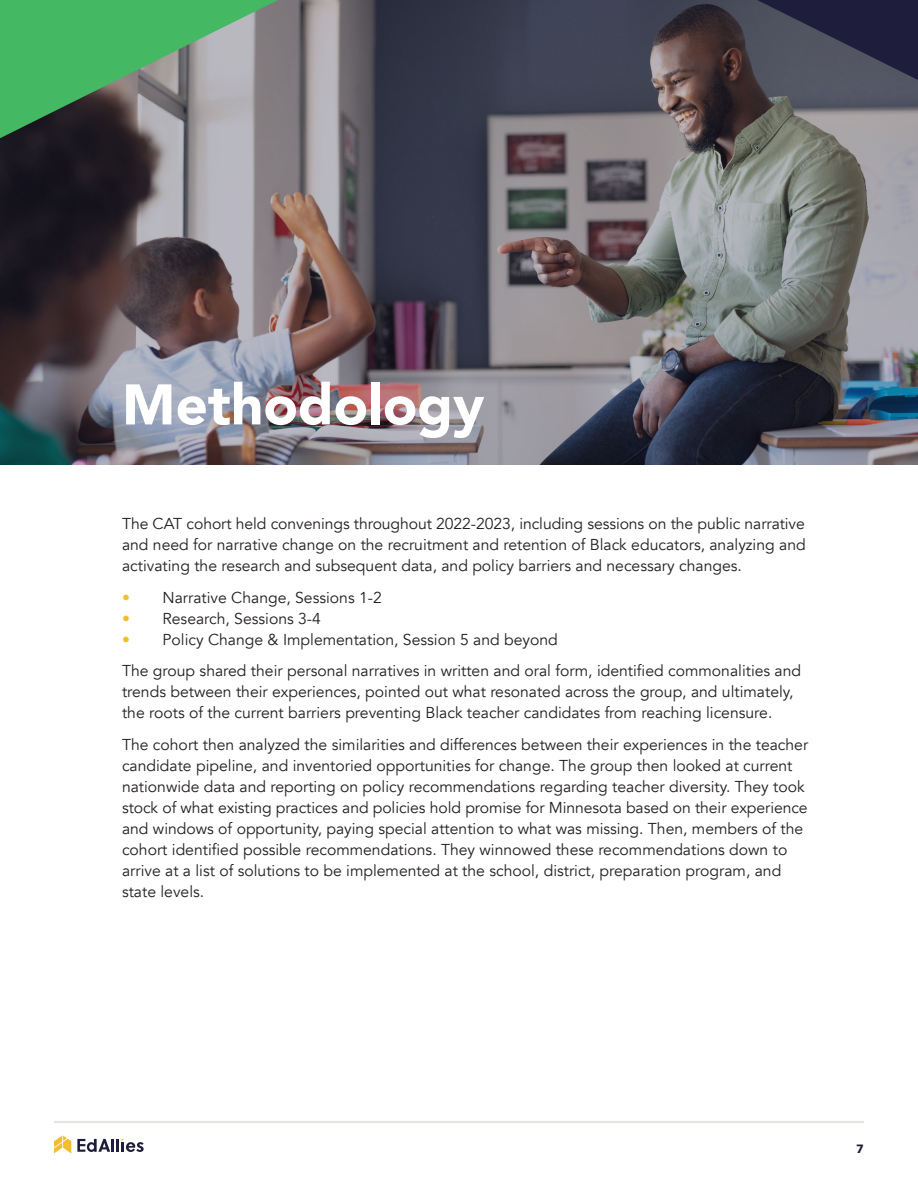
<style>
.page{position:relative;width:918px;height:1188px;background:#fff}
.page>*{position:absolute;margin:0;border:0;box-sizing:border-box;transform-origin:0 0}
.CAT_Head__1{font:900 56.55px "Avenir";color:#fff}
.CAT_Body{font:15.75px/21px "Avenir";color:#231f20}
.CAT_Body_Bullet{font:15.75px "Avenir";color:#231f20}
.t1{font:700 12px "Avenir Next";color:#1e1d3c}
.s1{color:#f3be2c}
</style>
<div class="page">
<img style="left:0;top:0;width:918px;height:464px">
<svg style="left:757px;top:0;width:161px;height:80px;background:#37394e"></svg>
<svg style="left:0;top:0;width:278px;height:138px;background:#649b73"></svg>
<svg style="left:77px;top:1139px;width:67px;height:13px"></svg>
<svg style="left:54px;top:1136px;width:17px;height:17px"></svg>
<hr style="left:54px;top:1121px;width:810px;height:2px;background:#e3e7e2">
<p class="CAT_Head__1" style="left:122px;top:356px;width:364px">Methodology</p>
<p class="CAT_Body" style="left:122px;top:513px;width:685px;text-align:justify">The CAT cohort held convenings throughout 2022-2023, including sessions on the public narrative and need for narrative change on the recruitment and retention of Black educators, analyzing and activating the research and subsequent data, and policy barriers and necessary changes.</p>
<p class="CAT_Body_Bullet" style="left:122px;top:588px;width:261px"><span class="s1">•</span> Narrative Change, Sessions 1-2</p>
<p class="CAT_Body_Bullet" style="left:122px;top:609px;width:200px"><span class="s1">•</span> Research, Sessions 3-4</p>
<p class="CAT_Body_Bullet" style="left:122px;top:630px;width:437px"><span class="s1">•</span> Policy Change &amp; Implementation, Session 5 and beyond</p>
<p class="CAT_Body" style="left:122px;top:661px;width:681px">The group shared their personal narratives in written and oral form, identified commonalities and trends between their experiences, pointed out what resonated across the group, and ultimately, the roots of the current barriers preventing Black teacher candidates from reaching licensure.</p>
<p class="CAT_Body" style="left:122px;top:735px;width:688px">The cohort then analyzed the similarities and differences between their experiences in the teacher candidate pipeline, and inventoried opportunities for change. The group then looked at current nationwide data and reporting on policy recommendations regarding teacher diversity. They took stock of what existing practices and policies hold promise for Minnesota based on their experience and windows of opportunity, paying special attention to what was missing. Then, members of the cohort identified possible recommendations. They winnowed these recommendations down to arrive at a list of solutions to be implemented at the school, district, preparation program, and state levels.</p>
<p class="t1" style="left:856px;top:1139px;width:9px">7</p>
</div>
